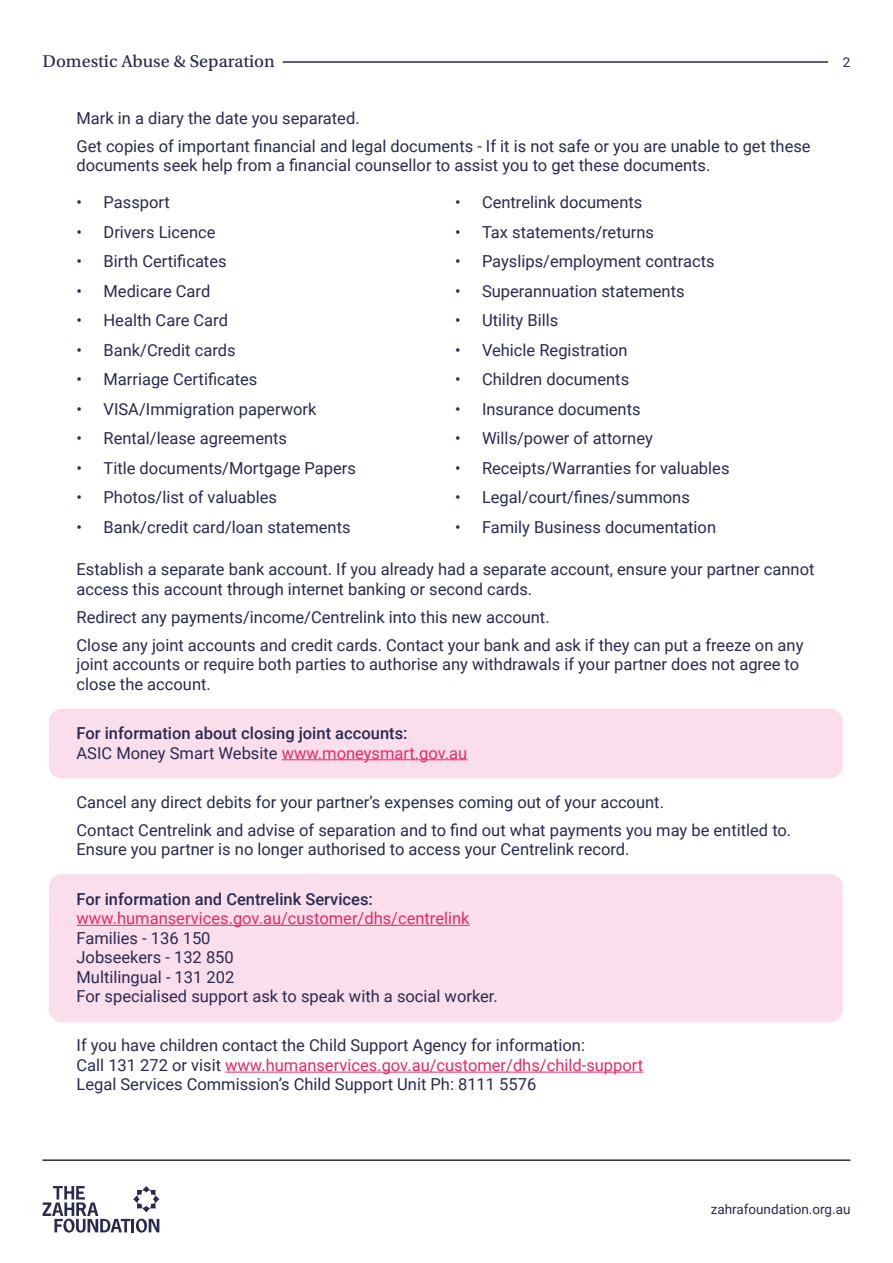
<style>
.page{position:relative;width:893px;height:1263px;background:#fff}
.page>*{position:absolute;margin:0;border:0;box-sizing:border-box;transform-origin:0 0}
.t1{font:18px "Utopia Std Capt";color:#292951}
.t2{font:16.5px/19.5px "Roboto";color:#292952}
.t3{font:500 16.5px/19.5px "Roboto";color:#292952}
.t4{font:16.5px "Roboto";color:#eb2862}
.t5{font:13.5px "Roboto";color:#292951}
.s1{font-weight:400}
.s2{font-weight:400;color:#eb2862}
.s3{color:#eb2862}
</style>
<div class="page">
<hr style="left:283px;top:61px;width:545px;height:2px;background:#292951">
<hr style="left:43px;top:1159px;width:807px;height:2px;background:#292951">
<svg style="left:43px;top:1186px;width:116px;height:46px"></svg>
<div style="left:49px;top:874px;width:794px;height:148px;background:#fbdeeb;border-radius:13px"></div>
<div style="left:49px;top:709px;width:794px;height:69px;background:#fbdeeb;border-radius:13px"></div>
<hr style="left:282px;top:759px;width:185px;height:1px;background:#eb2862">
<hr style="left:77px;top:925px;width:393px;height:1px;background:#eb2862">
<hr style="left:225px;top:1072px;width:418px;height:1px;background:#eb2862">
<p class="t1" style="left:43px;top:51px;width:234px">Domestic Abuse &amp; Separation</p>
<p class="t5" style="left:843px;top:53px;width:9px">2</p>
<p class="t2" style="left:77px;top:103px;width:736px;line-height:28px">Mark in a diary the date you separated.<br>Get copies of important financial and legal documents - If it is not safe or you are unable to get these</p>
<p class="t2" style="left:77px;top:155px;width:635px">documents seek help from a financial counsellor to assist you to get these documents.</p>
<p class="t2" style="left:455px;top:192px;width:189px">• Centrelink documents</p>
<p class="t2" style="left:455px;top:221px;width:201px">• Tax statements/returns</p>
<p class="t2" style="left:455px;top:251px;width:261px">• Payslips/employment contracts</p>
<p class="t2" style="left:455px;top:280px;width:231px">• Superannuation statements</p>
<p class="t2" style="left:455px;top:310px;width:105px">• Utility Bills</p>
<p class="t2" style="left:455px;top:339px;width:174px">• Vehicle Registration</p>
<p class="t2" style="left:455px;top:369px;width:176px">• Children documents</p>
<p class="t2" style="left:455px;top:398px;width:187px">• Insurance documents</p>
<p class="t2" style="left:455px;top:428px;width:199px">• Wills/power of attorney</p>
<p class="t2" style="left:455px;top:457px;width:276px">• Receipts/Warranties for valuables</p>
<p class="t2" style="left:455px;top:487px;width:236px">• Legal/court/fines/summons</p>
<p class="t2" style="left:455px;top:516px;width:263px">• Family Business documentation</p>
<p class="t2" style="left:77px;top:559px;width:739px">Establish a separate bank account. If you already had a separate account, ensure your partner cannot access this account through internet banking or second cards.</p>
<p class="t2" style="left:77px;top:602px;width:728px;line-height:28px">Redirect any payments/income/Centrelink into this new account.<br>Close any joint accounts and credit cards. Contact your bank and ask if they can put a freeze on any</p>
<p class="t2" style="left:77px;top:654px;width:724px">joint accounts or require both parties to authorise any withdrawals if your partner does not agree to close the account.</p>
<p class="t3" style="left:77px;top:723px;width:392px">For information about closing joint accounts:<br><span class="s1">ASIC Money Smart Website</span> <span class="s2">www.moneysmart.gov.au</span></p>
<p class="t2" style="left:77px;top:787px;width:716px;line-height:28px">Cancel any direct debits for your partner’s expenses coming out of your account.<br>Contact Centrelink and advise of separation and to find out what payments you may be entitled to.</p>
<p class="t2" style="left:77px;top:839px;width:554px">Ensure you partner is no longer authorised to access your Centrelink record.</p>
<p class="t3" style="left:77px;top:888px;width:298px">For information and Centrelink Services:</p>
<p class="t4" style="left:77px;top:907px;width:395px">www.humanservices.gov.au/customer/dhs/centrelink</p>
<p class="t2" style="left:77px;top:927px;width:423px">Families - 136 150<br>Jobseekers - 132 850<br>Multilingual - 131 202<br>For specialised support ask to speak with a social worker.</p>
<p class="t2" style="left:77px;top:1035px;width:568px">If you have children contact the Child Support Agency for information:<br>Call 131 272 or visit <span class="s3">www.humanservices.gov.au/customer/dhs/child-support<br></span>Legal Services Commission’s Child Support Unit Ph: 8111 5576</p>
<p class="t2" style="left:77px;top:192px;width:95px">• Passport</p>
<p class="t2" style="left:77px;top:221px;width:140px">• Drivers Licence</p>
<p class="t2" style="left:77px;top:251px;width:152px">• Birth Certificates</p>
<p class="t2" style="left:77px;top:280px;width:135px">• Medicare Card</p>
<p class="t2" style="left:77px;top:310px;width:153px">• Health Care Card</p>
<p class="t2" style="left:77px;top:339px;width:161px">• Bank/Credit cards</p>
<p class="t2" style="left:77px;top:369px;width:182px">• Marriage Certificates</p>
<p class="t2" style="left:77px;top:398px;width:241px">• VISA/Immigration paperwork</p>
<p class="t2" style="left:77px;top:428px;width:212px">• Rental/lease agreements</p>
<p class="t2" style="left:77px;top:457px;width:281px">• Title documents/Mortgage Papers</p>
<p class="t2" style="left:77px;top:487px;width:202px">• Photos/list of valuables</p>
<p class="t2" style="left:77px;top:516px;width:276px">• Bank/credit card/loan statements</p>
<p class="t5" style="left:711px;top:1200px;width:141px">zahrafoundation.org.au</p>
</div>
